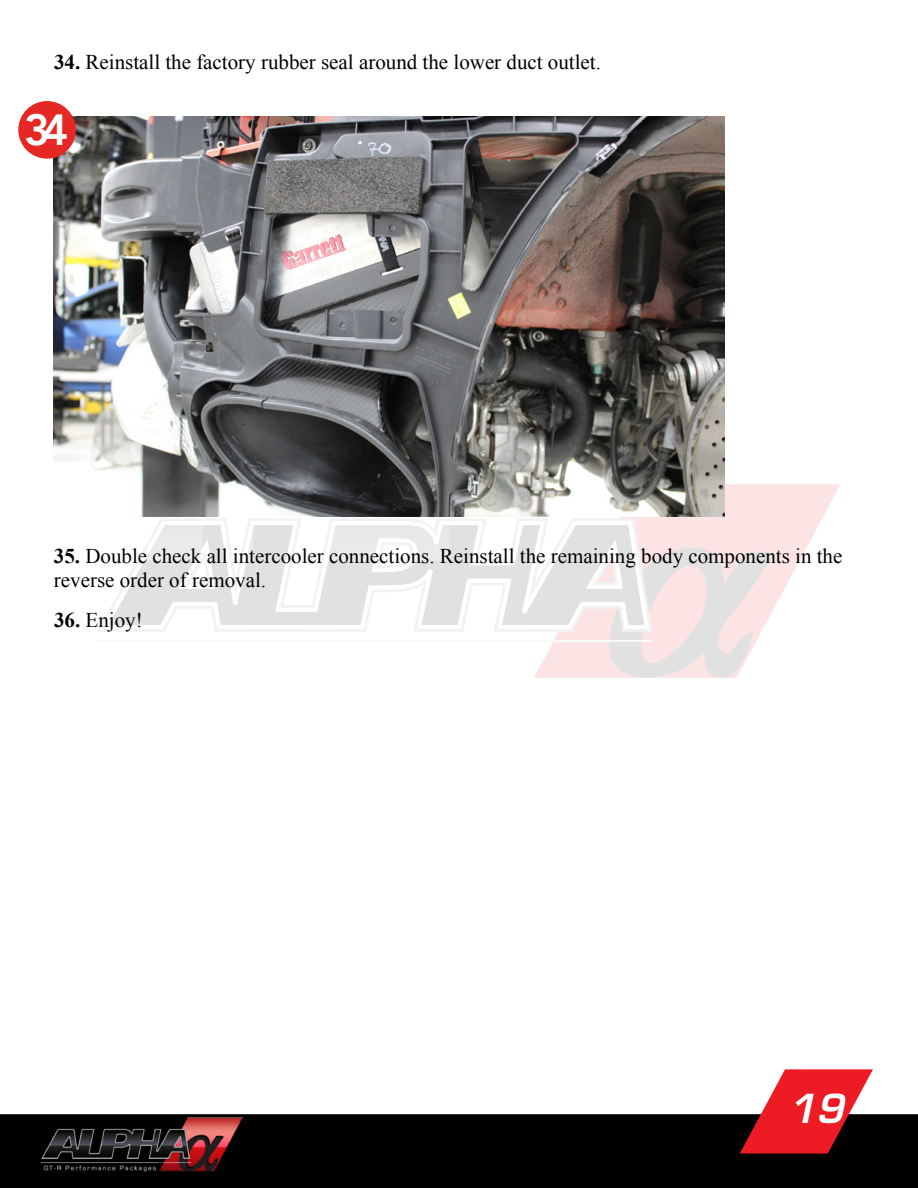
<style>
.page{position:relative;width:918px;height:1188px;background:#fff}
.page>*{position:absolute;margin:0;border:0;box-sizing:border-box;transform-origin:0 0}
.t1{font:800 43.5px "Avenir";color:#fff}
.t2{font:italic 600 39px "Eurostile LT Std";color:#fff}
.t3{font:21px/24px "Times New Roman";color:#000}
.s1{font-weight:700}
</style>
<div class="page">
<div style="left:1px;top:1115px;width:916px;height:72px;background:#000"></div>
<div style="left:0;top:1114px;width:918px;height:74px;border:2px solid #000"></div>
<img style="left:41px;top:1118px;width:202px;height:53px">
<svg style="left:740px;top:1069px;width:133px;height:85px"></svg>
<svg style="left:534px;top:484px;width:306px;height:122px;fill:#fce4e5"></svg>
<svg style="left:98px;top:518px;width:677px;height:160px"></svg>
<hr style="left:467px;top:579px;width:45px;height:1px;background:#fff">
<img style="left:54px;top:116px;width:670px;height:400px">
<div style="left:19px;top:102px;width:56px;height:56px;background:#e52823;border-radius:50%"></div>
<div style="left:18px;top:101px;width:58px;height:58px;border:2px solid #e52823;border-radius:50%"></div>
<p class="t3" style="left:54px;top:49px;width:549px"><span class="s1">34.</span> Reinstall the factory rubber seal around the lower duct outlet.</p>
<h1 class="t1" style="left:24px;top:96px;width:46px">34</h1>
<p class="t3" style="left:54px;top:544px;width:790px"><span class="s1">35.</span> Double check all intercooler connections. Reinstall the remaining body components in the reverse order of removal.</p>
<p class="t3" style="left:54px;top:608px;width:90px"><span class="s1">36.</span> Enjoy!</p>
<h2 class="t2" style="left:788px;top:1084px;width:56px">19</h2>
</div>
